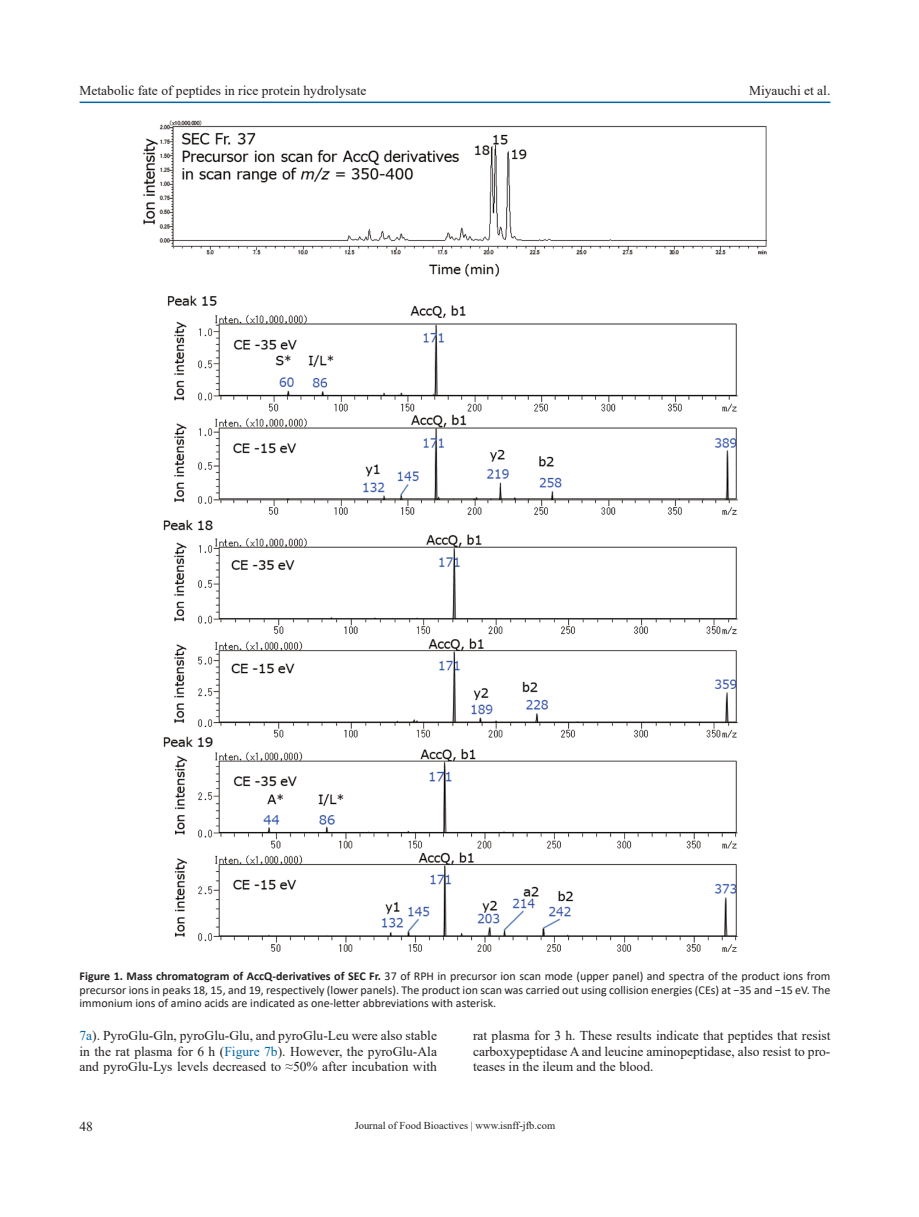
<style>
.page{position:relative;width:919px;height:1217px;background:#fff}
.page>*{position:absolute;margin:0;border:0;box-sizing:border-box;transform-origin:0 0}
.t1{font:13.5px/15.6px "Times New Roman";color:#231f20;text-align:justify}
.t2{font:12px/13.5px "Calibri";color:#231f20;text-align:justify}
.t3{font:10.5px "Times New Roman";color:#231f20}
.s1{font-weight:700}
.s2{color:#0065a4}
</style>
<div class="page">
<hr style="left:80px;top:101px;width:750px;height:2px;background:#0065a4">
<img style="left:143px;top:120px;width:624px;height:832px">
<p class="t1" style="left:80px;top:82px;width:288px">Metabolic fate of peptides in rice protein hydrolysate</p>
<p class="t1" style="left:748px;top:82px;width:83px">Miyauchi et al.</p>
<p class="t2" style="left:80px;top:969px;width:752px"><span class="s1">Figure 1. Mass chromatogram of AccQ-derivatives of SEC Fr.</span> 37 of RPH in precursor ion scan mode (upper panel) and spectra of the product ions from precursor ions in peaks 18, 15, and 19, respectively (lower panels). The product ion scan was carried out using collision energies (CEs) at −35 and −15 eV. The immonium ions of amino acids are indicated as one-letter abbreviations with asterisk.</p>
<p class="t1" style="left:80px;top:1026px;width:359px"><span class="s2">7a</span>). PyroGlu-Gln, pyroGlu-Glu, and pyroGlu-Leu were also stable in the rat plasma for 6 h (<span class="s2">Figure 7b</span>). However, the pyroGlu-Ala and pyroGlu-Lys levels decreased to ≈50% after incubation with</p>
<p class="t1" style="left:473px;top:1026px;width:359px">rat plasma for 3 h. These results indicate that peptides that resist carboxypeptidase A and leucine aminopeptidase, also resist to pro&shy;teases in the ileum and the blood.</p>
<p class="t1" style="left:80px;top:1118px;width:15px">48</p>
<p class="t3" style="left:354px;top:1117px;width:202px">Journal of Food Bioactives | www.isnff-jfb.com</p>
</div>
